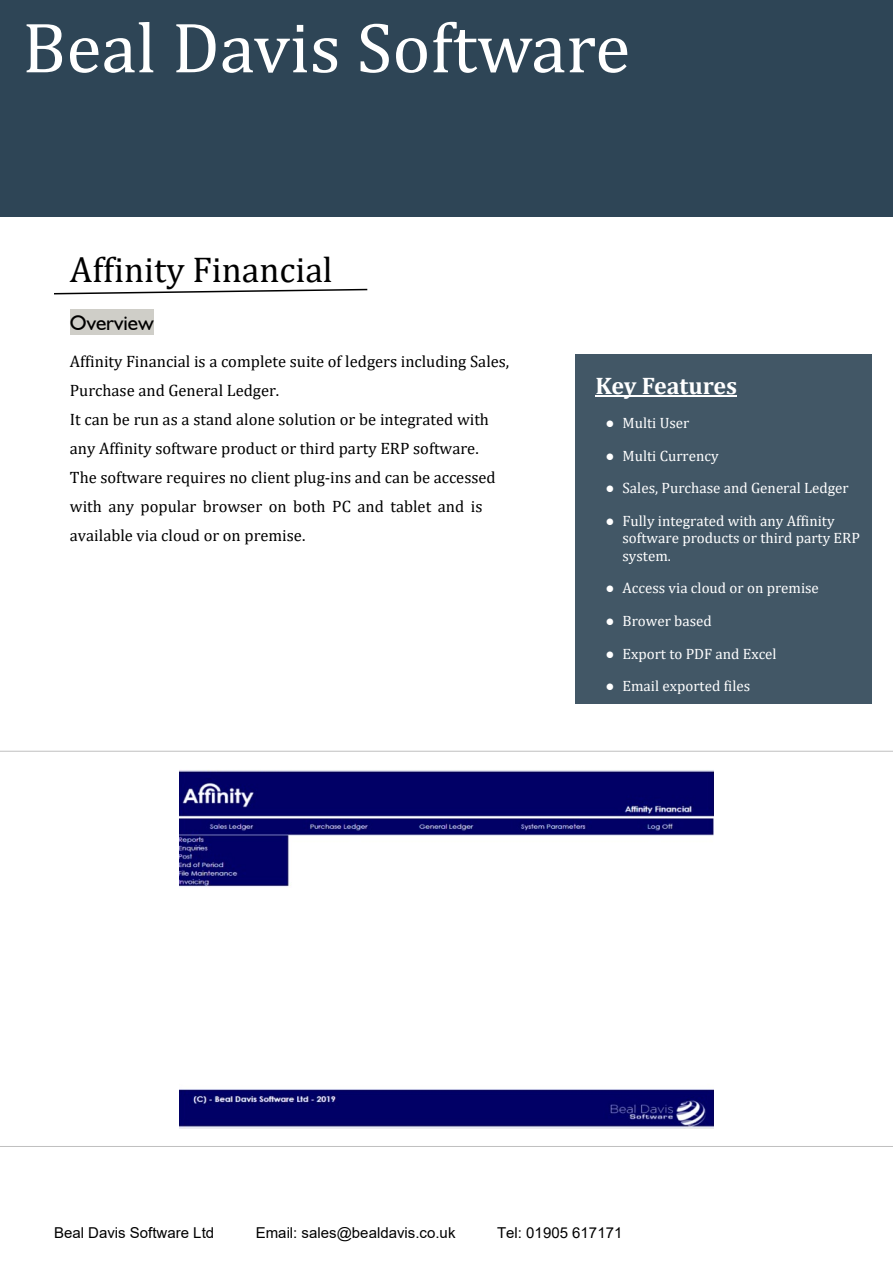
<style>
.page{position:relative;width:893px;height:1263px;background:#fff}
.page>*{position:absolute;margin:0;border:0;box-sizing:border-box;transform-origin:0 0}
.t1{font:72px "Cambria";color:#fff}
.t2{font:36px "Cambria";color:#000}
.t3{font:700 24px "Cambria";color:#fff}
.t4{font:21px "Humanist 521 BT";color:#000}
.t5{font:16.5px/29px "Cambria";color:#000}
.t6{font:15px/17.5px "Cambria";color:#fff}
.t7{font:15px "Arial";color:#000}
.s1{font-family:"Times New Roman"}
</style>
<div class="page">
<div style="left:0;top:0;width:893px;height:217px;background:#2e4556"></div>
<div style="left:70px;top:310px;width:84px;height:25px;background:#cfcec8"></div>
<hr style="left:0;top:751px;width:893px;height:1px;background:#bfbfbf">
<hr style="left:0;top:1146px;width:893px;height:1px;background:#bfbfbf">
<div style="left:575px;top:354px;width:297px;height:350px;background:#425766"></div>
<hr style="left:595px;top:395px;width:142px;height:2px;background:#fff">
<svg style="left:54px;top:288px;width:314px;height:7px"></svg>
<img style="left:179px;top:770px;width:535px;height:358px">
<h1 class="t1" style="left:22px;top:16px;width:609px">Beal Davis Software</h1>
<h2 class="t2" style="left:70px;top:254px;width:264px">Affinity Financial</h2>
<p class="t4" style="left:70px;top:314px;width:85px">Overview</p>
<p class="t5" style="left:70px;top:348px;width:441px">Affinity Financial is a complete suite of ledgers including Sales, Purchase and General Ledger.<br>It can be run as a stand alone solution or be integrated with any Affinity software product or third party ERP software.<br>The software requires no client plug-ins and can be accessed with any popular browser on both PC and tablet and is available via cloud or on premise.</p>
<h3 class="t3" style="left:595px;top:376px;width:143px">Key Features</h3>
<p class="t6" style="left:606px;top:415px;width:85px"><span class="s1">●</span> Multi User</p>
<p class="t6" style="left:606px;top:448px;width:115px"><span class="s1">●</span> Multi Currency</p>
<p class="t6" style="left:606px;top:480px;width:245px"><span class="s1">●</span> Sales, Purchase and General Ledger</p>
<p class="t6" style="left:622px;top:513px;width:239px;text-indent:-17px"><span class="s1">●</span> Fully integrated with any Affinity software products or third party ERP system.</p>
<p class="t6" style="left:606px;top:580px;width:215px"><span class="s1">●</span> Access via cloud or on premise</p>
<p class="t6" style="left:606px;top:613px;width:108px"><span class="s1">●</span> Brower based</p>
<p class="t6" style="left:606px;top:646px;width:173px"><span class="s1">●</span> Export to PDF and Excel</p>
<p class="t6" style="left:606px;top:678px;width:146px"><span class="s1">●</span> Email exported files</p>
<p class="t7" style="left:54px;top:1227px;width:162px">Beal Davis Software Ltd</p>
<p class="t7" style="left:256px;top:1227px;width:201px">Email: sales@bealdavis.co.uk</p>
<p class="t7" style="left:497px;top:1227px;width:127px">Tel: 01905 617171</p>
</div>
